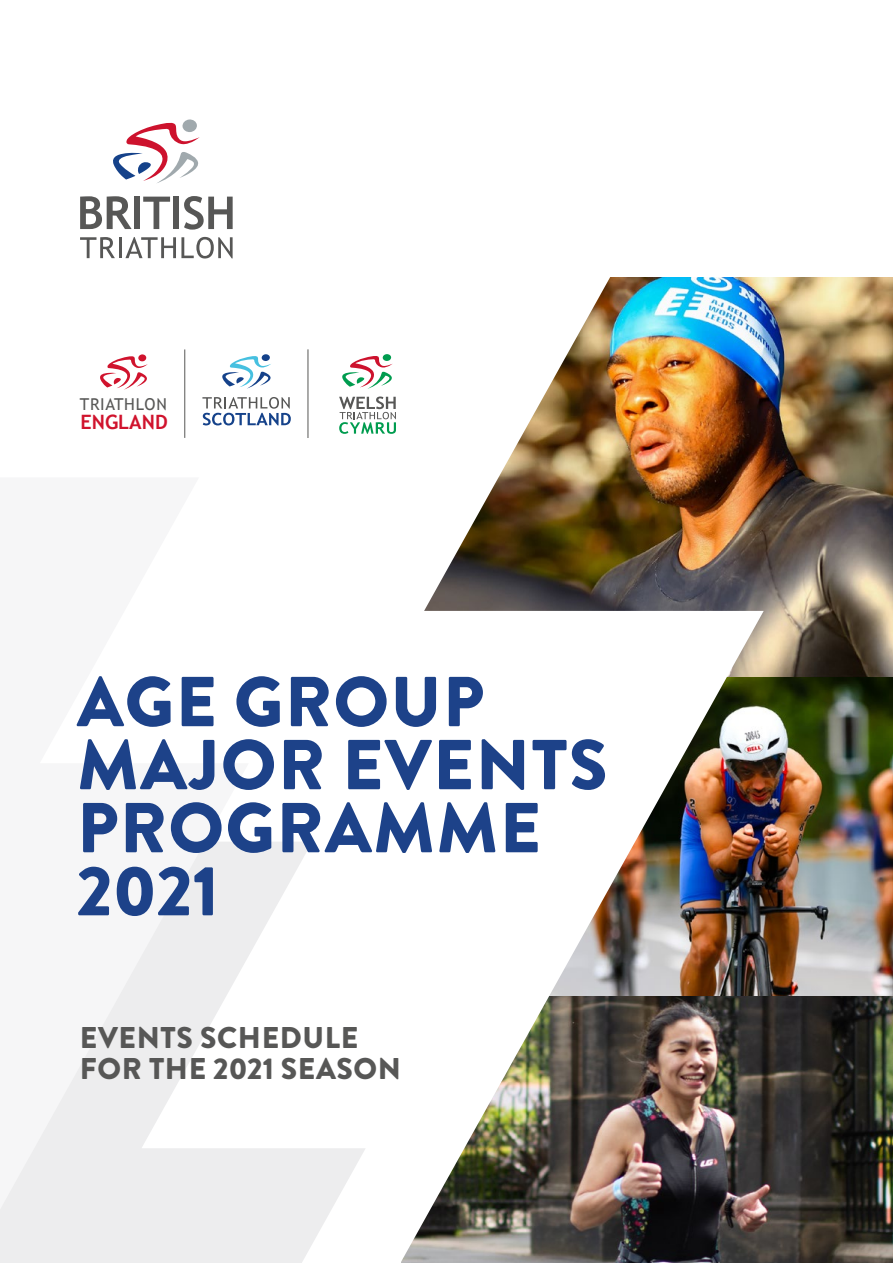
<style>
.page{position:relative;width:893px;height:1263px;background:#fff}
.page>*{position:absolute;margin:0;border:0;box-sizing:border-box;transform-origin:0 0}
.t1{font:900 70.5px/63px "Brandon Grotesque";letter-spacing:.02em;color:#1d4289}
.t2{font:900 30px/31.5px "Brandon Grotesque";letter-spacing:.02em;color:#575756}
.t3{font:700 19.8px "Trebuchet MS";color:#d0132d}
.t4{font:16.35px "Trebuchet MS";letter-spacing:.04em;color:#585857}
</style>
<div class="page">
<img style="left:764px;top:995px;width:129px;height:268px">
<img style="left:764px;top:677px;width:129px;height:318px">
<img style="left:764px;top:278px;width:129px;height:399px">
<img style="left:401px;top:277px;width:363px;height:986px">
<svg style="left:202px;top:397px;width:89px;height:28px"></svg>
<svg style="left:222px;top:355px;width:49px;height:34px"></svg>
<div style="left:308px;top:335px;width:121px;height:113px;background:#fff"></div>
<svg style="left:339px;top:396px;width:57px;height:38px"></svg>
<svg style="left:342px;top:355px;width:50px;height:34px"></svg>
<svg style="left:100px;top:356px;width:48px;height:34px"></svg>
<hr style="left:308px;top:349px;width:1px;height:89px;background:#575756">
<hr style="left:184px;top:349px;width:1px;height:89px;background:#575756">
<svg style="left:80px;top:196px;width:52px;height:33px"></svg>
<div style="left:134px;top:197px;width:6px;height:32px;background:#575756"></div>
<svg style="left:143px;top:197px;width:27px;height:32px"></svg>
<div style="left:173px;top:197px;width:6px;height:32px;background:#575756"></div>
<svg style="left:184px;top:196px;width:49px;height:34px"></svg>
<svg style="left:80px;top:237px;width:35px;height:21px"></svg>
<hr style="left:119px;top:237px;width:3px;height:21px;background:#575756">
<svg style="left:125px;top:237px;width:108px;height:21px"></svg>
<svg style="left:182px;top:119px;width:15px;height:13px"></svg>
<svg style="left:113px;top:122px;width:87px;height:61px"></svg>
<svg style="left:0;top:842px;width:365px;height:421px"></svg>
<svg style="left:0;top:842px;width:249px;height:368px"></svg>
<p class="t4" style="left:80px;top:395px;width:88px">TRIATHLON</p>
<p class="t3" style="left:81px;top:409px;width:89px">ENGLAND</p>
<p class="t1" style="left:77px;top:671px;width:532px">AGE GROUP<br>MAJOR EVENTS<br>PROGRAMME<br>2021</p>
<p class="t2" style="left:80px;top:1022px;width:322px">EVENTS SCHEDULE<br>FOR THE 2021 SEASON</p>
</div>
